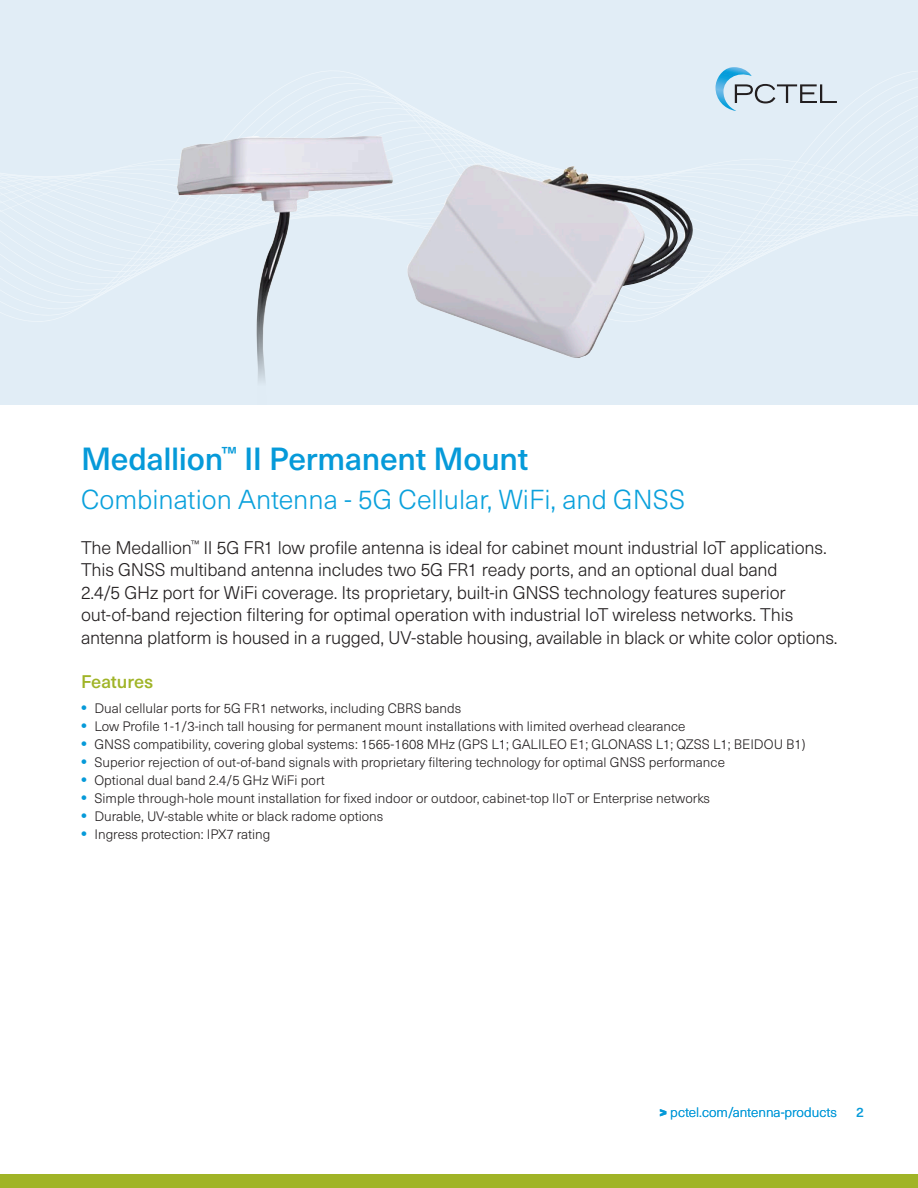
<style>
.page{position:relative;width:918px;height:1188px;background:#fff}
.page>*{position:absolute;margin:0;border:0;box-sizing:border-box;transform-origin:0 0}
.t1{font:500 31.5px "Neue Haas Unica W1 G";letter-spacing:-.01em;color:#069ad9}
.t2{font:300 27px "Neue Haas Unica W1 G";color:#0ba1dc}
.t3{font:300 18px/22.5px "Neue Haas Unica W1 G";letter-spacing:-.01em;color:#231f20}
.Bullet_list{font:500 18px "Neue Haas Unica W1 G";color:#a0b427}
.t4{font:300 13.5px "Neue Haas Unica W1 G";color:#231f20}
.t5{font:300 13.5px "Neue Haas Unica W1 G";color:#069ad9}
.Bullet_list-2{font:500 13.5px "Neue Haas Unica W1 G";color:#069ad9}
.s1{font-weight:800;font-size:15px;color:#069ad9}
.s2{font-family:"Neue Haas Unica W1 G X Black";font-weight:400}
</style>
<div class="page">
<div style="left:0;top:1174px;width:918px;height:14px;background:#a0b427"></div>
<div style="left:0;top:0;width:918px;height:405px;background:#e1edf6"></div>
<svg style="left:0;top:82px;width:918px;height:240px"></svg>
<svg style="left:715px;top:67px;width:122px;height:44px"></svg>
<img style="left:177px;top:133px;width:217px;height:249px">
<img style="left:406px;top:164px;width:287px;height:194px">
<p class="t1" style="left:81px;top:435px;width:449px">Medallion<sup>™</sup> II Permanent Mount</p>
<p class="t2" style="left:81px;top:480px;width:606px">Combination Antenna - 5G Cellular, WiFi, and GNSS</p>
<p class="t3" style="left:81px;top:535px;width:758px">The Medallion<sup>™</sup> II 5G FR1 low profile antenna is ideal for cabinet mount industrial IoT applications.<br>This GNSS multiband antenna includes two 5G FR1 ready ports, and an optional dual band<br>2.4/5 GHz port for WiFi coverage. Its proprietary, built-in GNSS technology features superior out-of-band rejection filtering for optimal operation with industrial IoT wireless networks. This antenna platform is housed in a rugged, UV-stable housing, available in black or white color options.</p>
<p class="Bullet_list" style="left:81px;top:668px;width:74px">Features</p>
<p class="t4" style="left:81px;top:698px;width:382px"><span class="s1">•</span> Dual cellular ports for 5G FR1 networks, including CBRS bands</p>
<p class="t4" style="left:81px;top:716px;width:606px"><span class="s1">•</span> Low Profile 1-1/3-inch tall housing for permanent mount installations with limited overhead clearance</p>
<p class="t4" style="left:81px;top:734px;width:726px"><span class="s1">•</span> GNSS compatibility, covering global systems: 1565-1608 MHz (GPS L1; GALILEO E1; GLONASS L1; QZSS L1; BEIDOU B1)</p>
<p class="t4" style="left:81px;top:752px;width:645px"><span class="s1">•</span> Superior rejection of out-of-band signals with proprietary filtering technology for optimal GNSS performance</p>
<p class="t4" style="left:81px;top:770px;width:245px"><span class="s1">•</span> Optional dual band 2.4/5 GHz WiFi port</p>
<p class="t4" style="left:81px;top:788px;width:631px"><span class="s1">•</span> Simple through-hole mount installation for fixed indoor or outdoor, cabinet-top IIoT or Enterprise networks</p>
<p class="t4" style="left:81px;top:806px;width:304px"><span class="s1">•</span> Durable, UV-stable white or black radome options</p>
<p class="t4" style="left:81px;top:824px;width:191px"><span class="s1">•</span> Ingress protection: IPX7 rating</p>
<p class="t5" style="left:660px;top:1103px;width:179px"><span class="s2">&gt;</span> pctel.com/antenna-products</p>
<p class="Bullet_list-2" style="left:856px;top:1102px;width:9px">2</p>
</div>
